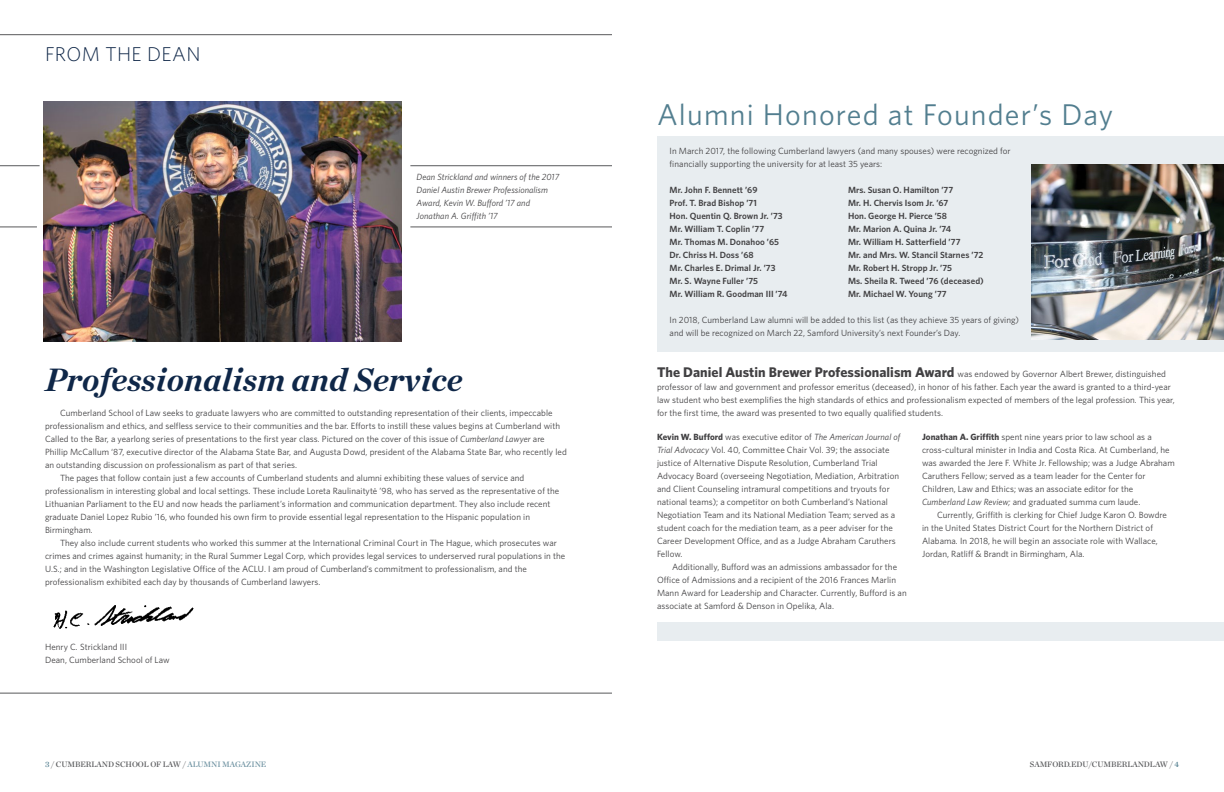
<style>
.page{position:relative;width:1224px;height:792px;background:#fff}
.page>*{position:absolute;margin:0;border:0;box-sizing:border-box;transform-origin:0 0}
.t1{font:italic 700 33px "Chronicle Deck";letter-spacing:.005em;color:#0f2748}
.t2{font:30px "Whitney";letter-spacing:.04em;color:#527e8f}
.t3{font:300 20px "Whitney";letter-spacing:.02em;color:#0f2748}
.t4{font:9px/13px "Whitney";letter-spacing:.005em;color:#414042}
.t5{font:600 9px/13px "Whitney";letter-spacing:.005em;color:#414042}
.t6{font:italic 9px/13px "Whitney";letter-spacing:.005em;color:#414042}
.t7{font:8px "Chronicle Deck Semi";letter-spacing:-.005em;color:#58595b}
.s1{font-style:italic}
.s2{font-weight:700;font-size:14px}
.s3{font-weight:700}
.s4{color:#527e8f}
.s5{color:#6e92a1}
</style>
<div class="page">
<img style="left:44px;top:102px;width:358px;height:240px">
<div style="left:657px;top:137px;width:567px;height:215px;background:#e8edf0"></div>
<div style="left:657px;top:622px;width:567px;height:19px;background:#e8edf0"></div>
<hr style="left:0;top:35px;width:612px;height:1px;background:#58595b">
<hr style="left:0;top:693px;width:612px;height:1px;background:#58595b">
<hr style="left:410px;top:227px;width:202px;height:1px;background:#58595b">
<hr style="left:410px;top:166px;width:202px;height:1px;background:#58595b">
<hr style="left:0;top:166px;width:40px;height:1px;background:#58595b">
<hr style="left:0;top:227px;width:37px;height:1px;background:#58595b">
<img style="left:53px;top:605px;width:141px;height:24px">
<img style="left:1031px;top:164px;width:193px;height:176px">
<h3 class="t3" style="left:45px;top:41px;width:157px">FROM THE DEAN</h3>
<p class="t6" style="left:417px;top:170px;width:144px">Dean Strickland and winners of the 2017<br>Daniel Austin Brewer Professionalism Award, Kevin W. Bufford ’17 and Jonathan A. Griffith ’17</p>
<h1 class="t1" style="left:45px;top:353px;width:419px">Professionalism and Service</h1>
<p class="t4" style="left:60px;top:406px;width:494px">Cumberland School of Law seeks to graduate lawyers who are committed to outstanding representation of their clients, impeccable</p>
<p class="t4" style="left:45px;top:419px;width:517px">professionalism and ethics, and selfless service to their communities and the bar. Efforts to instill these values begins at Cumberland with</p>
<p class="t4" style="left:45px;top:432px;width:501px">Called to the Bar, a yearlong series of presentations to the first year class. Pictured on the cover of this issue of <span class="s1">Cumberland Lawyer</span> are</p>
<p class="t4" style="left:45px;top:445px;width:523px">Phillip McCallum ‘87, executive director of the Alabama State Bar, and Augusta Dowd, president of the Alabama State Bar, who recently led</p>
<p class="t4" style="left:45px;top:458px;width:254px">an outstanding discussion on professionalism as part of that series.</p>
<p class="t4" style="left:60px;top:471px;width:466px">The pages that follow contain just a few accounts of Cumberland students and alumni exhibiting these values of service and</p>
<p class="t4" style="left:45px;top:484px;width:516px">professionalism in interesting global and local settings. These include Loreta Raulinaitytė ’98, who has served as the representative of the</p>
<p class="t4" style="left:45px;top:497px;width:507px">Lithuanian Parliament to the EU and now heads the parliament’s information and communication department. They also include recent</p>
<p class="t4" style="left:45px;top:510px;width:487px">graduate Daniel Lopez Rubio ’16, who founded his own firm to provide essential legal representation to the Hispanic population in</p>
<p class="t4" style="left:45px;top:523px;width:49px">Birmingham.</p>
<p class="t4" style="left:60px;top:536px;width:498px">They also include current students who worked this summer at the International Criminal Court in The Hague, which prosecutes war</p>
<p class="t4" style="left:45px;top:549px;width:522px">crimes and crimes against humanity; in the Rural Summer Legal Corp, which provides legal services to underserved rural populations in the</p>
<p class="t4" style="left:45px;top:562px;width:483px">U.S.; and in the Washington Legislative Office of the ACLU. I am proud of Cumberland’s commitment to professionalism, and the</p>
<p class="t4" style="left:45px;top:575px;width:277px">professionalism exhibited each day by thousands of Cumberland lawyers.</p>
<p class="t4" style="left:45px;top:640px;width:126px">Henry C. Strickland III<br>Dean, Cumberland School of Law</p>
<h2 class="t2" style="left:657px;top:94px;width:458px">Alumni Honored at Founder’s Day</h2>
<p class="t4" style="left:670px;top:144px;width:343px">In March 2017, the following Cumberland lawyers (and many spouses) were recognized for financially supporting the university for at least 35 years:</p>
<p class="t5" style="left:670px;top:183px;width:119px">Mr. John F. Bennett ’69<br>Prof. T. Brad Bishop ’71<br>Hon. Quentin Q. Brown Jr. ’73<br>Mr. William T. Coplin ’77<br>Mr. Thomas M. Donahoo ’65<br>Dr. Chriss H. Doss ’68<br>Mr. Charles E. Drimal Jr. ’73<br>Mr. S. Wayne Fuller ’75<br>Mr. William R. Goodman III ’74</p>
<p class="t5" style="left:848px;top:183px;width:137px">Mrs. Susan O. Hamilton ’77<br>Mr. H. Chervis Isom Jr. ’67<br>Hon. George H. Pierce ’58<br>Mr. Marion A. Quina Jr. ’74<br>Mr. William H. Satterfield ’77<br>Mr. and Mrs. W. Stancil Starnes ’72<br>Mr. Robert H. Stropp Jr. ’75<br>Ms. Sheila R. Tweed ’76 (deceased)<br>Mr. Michael W. Young ’77</p>
<p class="t4" style="left:670px;top:313px;width:351px">In 2018, Cumberland Law alumni will be added to this list (as they achieve 35 years of giving) and will be recognized on March 22, Samford University’s next Founder’s Day.</p>
<p class="t4" style="left:657px;top:367px;width:519px"><span class="s2">The Daniel Austin Brewer Professionalism Award</span> was endowed by Governor Albert Brewer, distinguished professor of law and government and professor emeritus (deceased), in honor of his father. Each year the award is granted to a third-year law student who best exemplifies the high standards of ethics and professionalism expected of members of the legal profession. This year, for the first time, the award was presented to two equally qualified students.</p>
<p class="t4" style="left:657px;top:430px;width:245px"><span class="s3">Kevin W. Bufford</span> was executive editor of <span class="s1">The American Journal of Trial Advocacy</span> Vol. 40, Committee Chair Vol. 39; the associate justice of Alternative Dispute Resolution, Cumberland Trial Advocacy Board (overseeing Negotiation, Mediation, Arbitration and Client Counseling intramural competitions and tryouts for national teams); a competitor on both Cumberland’s National Negotiation Team and its National Mediation Team; served as a student coach for the mediation team, as a peer adviser for the Career Development Office, and as a Judge Abraham Caruthers Fellow.</p>
<p class="t4" style="left:657px;top:560px;width:251px;text-indent:15px">Additionally, Bufford was an admissions ambassador for the Office of Admissions and a recipient of the 2016 Frances Marlin Mann Award for Leadership and Character. Currently, Bufford is an associate at Samford &amp; Denson in Opelika, Ala.</p>
<p class="t4" style="left:922px;top:430px;width:254px"><span class="s3">Jonathan A. Griffith</span> spent nine years prior to law school as a cross-cultural minister in India and Costa Rica. At Cumberland, he was awarded the Jere F. White Jr. Fellowship; was a Judge Abraham Caruthers Fellow; served as a team leader for the Center for Children, Law and Ethics; was an associate editor for the <span class="s1">Cumberland Law Review;</span> and graduated summa cum laude.</p>
<p class="t4" style="left:922px;top:508px;width:246px;text-indent:15px">Currently, Griffith is clerking for Chief Judge Karon O. Bowdre in the United States District Court for the Northern District of Alabama. In 2018, he will begin an associate role with Wallace, Jordan, Ratliff &amp; Brandt in Birmingham, Ala.</p>
<p class="t7" style="left:45px;top:758px;width:223px"><span class="s4">3</span> / CUMBERLAND SCHOOL OF LAW / <span class="s5">ALUMNI MAGAZINE</span></p>
<p class="t7" style="left:1030px;top:758px;width:151px">SAMFORD.EDU/CUMBERLANDLAW / <span class="s4">4</span></p>
</div>
